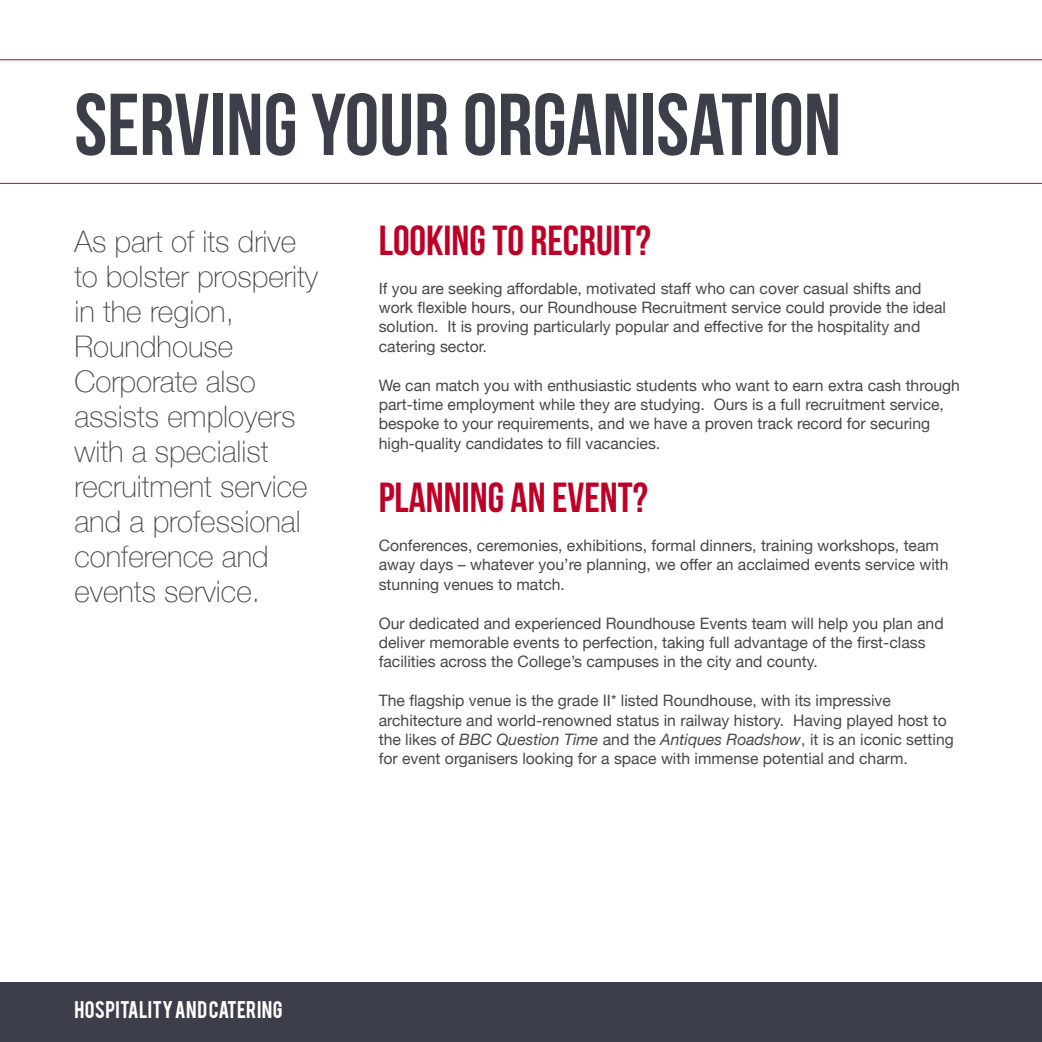
<style>
.page{position:relative;width:1042px;height:1042px;background:#fff}
.page>*{position:absolute;margin:0;border:0;box-sizing:border-box;transform-origin:0 0}
.t1{font:87.5px "Bebas Neue";color:#3c3f4a}
.t2{font:42px "Bebas Neue";color:#be0027}
.t3{font:100 29.75px/35px "Helvetica Neue";color:#484848}
.t4{font:18.9px "Bebas";letter-spacing:.015em;color:#fff}
.t5{font:15.75px/19.2px "Helvetica Neue";color:#484848}
.s1{font-style:italic}
</style>
<div class="page">
<svg style="left:0;top:60px;width:1041px;height:124px"></svg>
<div style="left:0;top:982px;width:1042px;height:60px;background:#3c3f4a"></div>
<hr style="left:1041px;top:60px;width:1px;height:817px;background:#d6d6d6">
<h1 class="t1" style="left:74px;top:77px;width:768px">SERVING YOUR ORGANISATION</h1>
<h3 class="t3" style="left:74px;top:223px;width:245px">As part of its drive to bolster prosperity in the region,<br>Roundhouse<br>Corporate also assists employers with a specialist recruitment service and a professional conference and events service.</h3>
<h2 class="t2" style="left:379px;top:217px;width:273px">LOOKING TO RECRUIT?</h2>
<p class="t5" style="left:379px;top:280px;width:569px">If you are seeking affordable, motivated staff who can cover casual shifts and work flexible hours, our Roundhouse Recruitment service could provide the ideal solution. It is proving particularly popular and effective for the hospitality and catering sector.</p>
<p class="t5" style="left:379px;top:376px;width:583px">We can match you with enthusiastic students who want to earn extra cash through part-time employment while they are studying. Ours is a full recruitment service, bespoke to your requirements, and we have a proven track record for securing high-quality candidates to fill vacancies.</p>
<h2 class="t2" style="left:379px;top:474px;width:271px">PLANNING AN EVENT?</h2>
<p class="t5" style="left:379px;top:537px;width:571px">Conferences, ceremonies, exhibitions, formal dinners, training workshops, team away days – whatever you’re planning, we offer an acclaimed events service with stunning venues to match.</p>
<p class="t5" style="left:379px;top:614px;width:566px">Our dedicated and experienced Roundhouse Events team will help you plan and deliver memorable events to perfection, taking full advantage of the first-class facilities across the College’s campuses in the city and county.</p>
<p class="t5" style="left:379px;top:692px;width:576px">The flagship venue is the grade II* listed Roundhouse, with its impressive architecture and world-renowned status in railway history. Having played host to the likes of <span class="s1">BBC Question Time</span> and the <span class="s1">Antiques Roadshow</span>, it is an iconic setting for event organisers looking for a space with immense potential and charm.</p>
<p class="t4" style="left:74px;top:996px;width:210px">HOSPITALITY AND CATERING</p>
</div>
